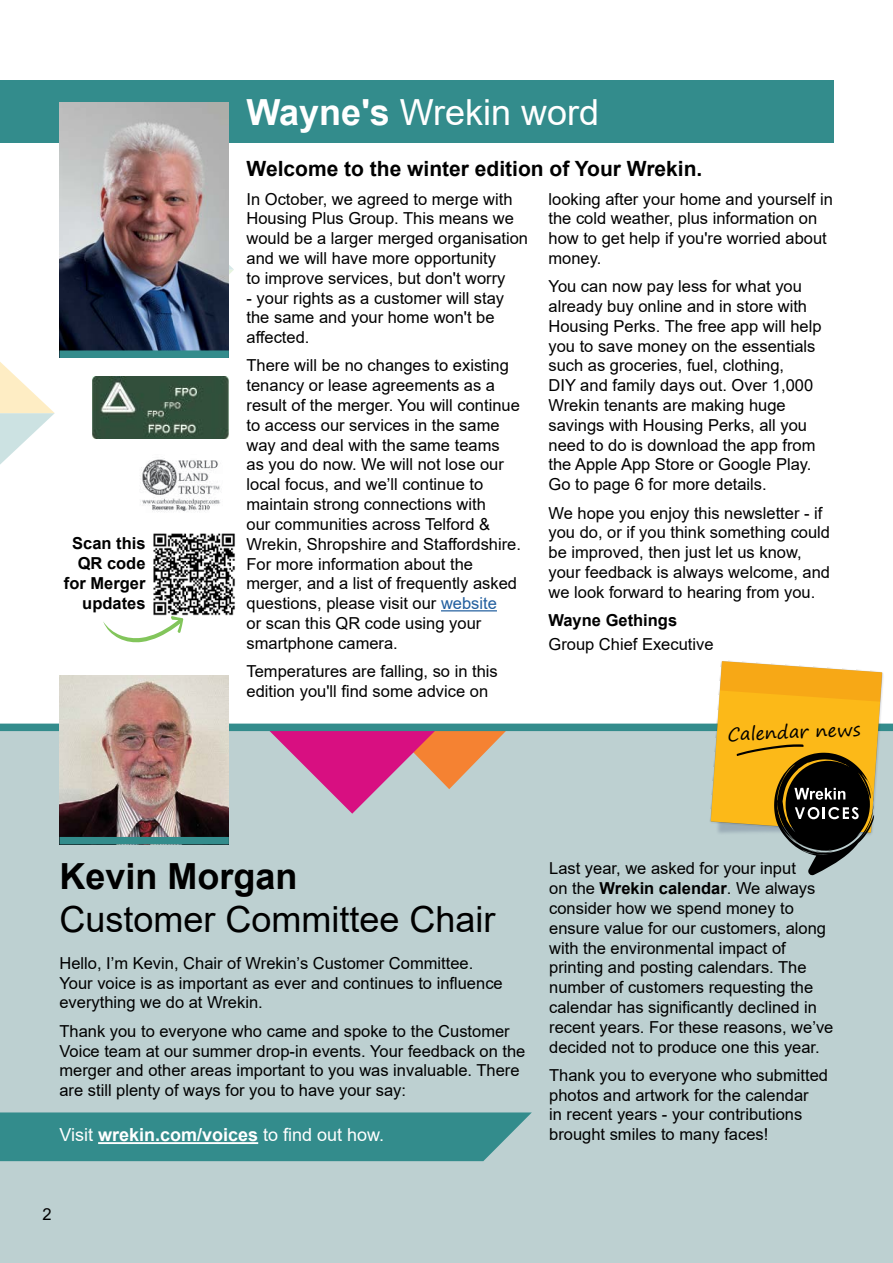
<style>
.page{position:relative;width:893px;height:1263px;background:#fff}
.page>*{position:absolute;margin:0;border:0;box-sizing:border-box;transform-origin:0 0}
.t1{font:36px "Arial";color:#000}
.t2{font:36px "Arial";color:#fff}
.t3{font:700 36px "Arial";color:#000}
.t4{font:700 21px "Arial";color:#000}
.t5{font:18px "Arial";color:#fff}
.t6{font:18px "Segoe Print";color:#000}
.t7{font:16.5px/19.8px "Arial";color:#000}
.t8{font:700 16.5px/19.8px "Arial";color:#000;text-align:right}
.s1{font-weight:700}
.s2{color:#215e9e}
</style>
<div class="page">
<img style="left:153px;top:533px;width:82px;height:83px">
<div style="left:0;top:731px;width:893px;height:532px;background:#bdd0d1"></div>
<div style="left:0;top:1112px;width:532px;height:49px;background:#338c8c"></div>
<svg style="left:264px;top:731px;width:246px;height:83px"></svg>
<div style="left:0;top:723px;width:893px;height:8px;background:#338c8c"></div>
<div style="left:0;top:80px;width:636px;height:63px;background:#338c8c"></div>
<div style="left:174px;top:80px;width:659px;height:63px;background:#338c8c"></div>
<img style="left:140px;top:458px;width:80px;height:54px">
<img style="left:93px;top:377px;width:136px;height:61px">
<hr style="left:98px;top:1142px;width:160px;height:2px;background:#fff">
<img style="left:60px;top:103px;width:169px;height:247px">
<img style="left:60px;top:675px;width:169px;height:162px">
<div style="left:60px;top:837px;width:169px;height:7px;background:#338c8c"></div>
<div style="left:60px;top:350px;width:169px;height:8px;background:#338c8c"></div>
<img style="left:886px;top:723px;width:7px;height:9px">
<svg style="left:711px;top:661px;width:171px;height:215px"></svg>
<hr style="left:441px;top:610px;width:56px;height:1px;background:#215e9e">
<svg style="left:103px;top:616px;width:80px;height:27px"></svg>
<svg style="left:0;top:362px;width:55px;height:103px"></svg>
<p class="t8" style="left:64px;top:534px;width:83px">Scan this<br>QR code for Merger updates</p>
<h1 class="t2" style="left:247px;top:87px;width:354px"><span class="s1">Wayne's</span> Wrekin word</h1>
<p class="t4" style="left:247px;top:154px;width:457px">Welcome to the winter edition of Your Wrekin.</p>
<p class="t7" style="left:247px;top:189px;width:283px">In October, we agreed to merge with Housing Plus Group. This means we would be a larger merged organisation and we will have more opportunity<br>to improve services, but don't worry</p>
<p class="t7" style="left:247px;top:288px;width:259px">- your rights as a customer will stay the same and your home won't be affected.</p>
<p class="t7" style="left:247px;top:356px;width:276px">There will be no changes to existing tenancy or lease agreements as a result of the merger. You will continue to access our services in the same way and deal with the same teams as you do now. We will not lose our local focus, and we’ll continue to maintain strong connections with<br>our communities across Telford &amp; Wrekin, Shropshire and Staffordshire.<br>For more information about the merger, and a list of frequently asked questions, please visit our <span class="s2">website<br></span>or scan this QR code using your smartphone camera.</p>
<p class="t7" style="left:247px;top:661px;width:253px">Temperatures are falling, so in this edition you'll find some advice on</p>
<p class="t7" style="left:548px;top:189px;width:286px">looking after your home and yourself in the cold weather, plus information on how to get help if you're worried about money.</p>
<p class="t7" style="left:548px;top:276px;width:274px">You can now pay less for what you already buy online and in store with Housing Perks. The free app will help you to save money on the essentials such as groceries, fuel, clothing,<br>DIY and family days out. Over 1,000<br>Wrekin tenants are making huge savings with Housing Perks, all you need to do is download the app from the Apple App Store or Google Play.<br>Go to page 6 for more details.</p>
<p class="t7" style="left:548px;top:503px;width:283px">We hope you enjoy this newsletter - if you do, or if you think something could be improved, then just let us know, your feedback is always welcome, and we look forward to hearing from you.</p>
<p class="t8" style="left:548px;top:610px;width:130px">Wayne Gethings</p>
<p class="t7" style="left:548px;top:634px;width:167px">Group Chief Executive</p>
<p class="t6" style="left:727px;top:718px;width:134px;rotate:-2deg">Calendar news</p>
<h1 class="t3" style="left:59px;top:851px;width:240px">Kevin Morgan</h1>
<h1 class="t1" style="left:59px;top:895px;width:438px">Customer Committee Chair</h1>
<p class="t7" style="left:59px;top:953px;width:445px">Hello, I’m Kevin, Chair of Wrekin’s Customer Committee.<br>Your voice is as important as ever and continues to influence everything we do at Wrekin.</p>
<p class="t7" style="left:59px;top:1021px;width:467px">Thank you to everyone who came and spoke to the Customer Voice team at our summer drop-in events. Your feedback on the merger and other areas important to you was invaluable. There are still plenty of ways for you to have your say:</p>
<p class="t5" style="left:59px;top:1122px;width:326px">Visit <span class="s1">wrekin.com/voices</span> to find out how.</p>
<p class="t7" style="left:549px;top:858px;width:286px">Last year, we asked for your input<br>on the <span class="s1">Wrekin calendar</span>. We always consider how we spend money to ensure value for our customers, along with the environmental impact of printing and posting calendars. The number of customers requesting the calendar has significantly declined in recent years. For these reasons, we’ve decided not to produce one this year.</p>
<p class="t7" style="left:549px;top:1065px;width:280px">Thank you to everyone who submitted photos and artwork for the calendar<br>in recent years - your contributions brought smiles to many faces!</p>
<p class="t7" style="left:43px;top:1204px;width:11px">2</p>
</div>
